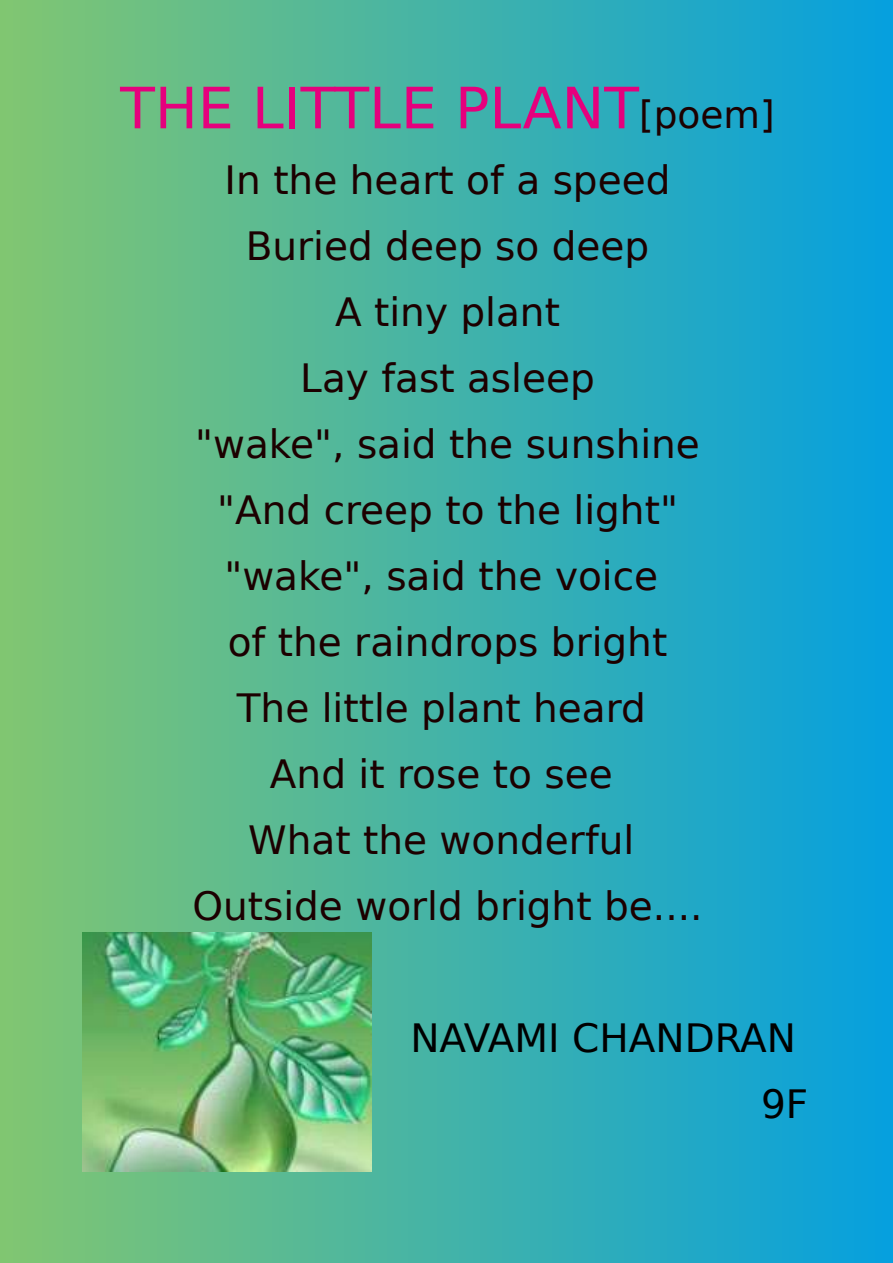
<style>
.page{position:relative;width:893px;height:1263px;background:#fff}
.page>*{position:absolute;margin:0;border:0;box-sizing:border-box;transform-origin:0 0}
.t1{font:57px "DejaVu Sans";color:#e5007d}
.t2{font:39px/66px "DejaVu Sans";color:#1c0000;text-align:center}
.t3{font:39px/66px "DejaVu Sans";color:#000}
.s1{font-size:37.5px;color:#1c0000}
</style>
<div class="page">
<div style="left:0;top:0;width:893px;height:1263px;background:linear-gradient(to right,#81c671,#05a0df)"></div>
<img style="left:82px;top:932px;width:290px;height:239px">
<h1 class="t1" style="left:120px;top:75px;width:656px">THE LITTLE PLANT<span class="s1">[poem]</span></h1>
<p class="t2" style="left:192px;top:148px;width:512px">In the heart of a speed<br>Buried deep so deep<br>A tiny plant<br>Lay fast asleep<br>"wake", said the sunshine "And creep to the light" "wake", said the voice<br>of the raindrops bright<br>The little plant heard<br>And it rose to see<br>What the wonderful<br>Outside world bright be....</p>
<p class="t3" style="left:761px;top:1006px;width:49px;text-indent:-351px">NAVAMI CHANDRAN<br>9F</p>
</div>
